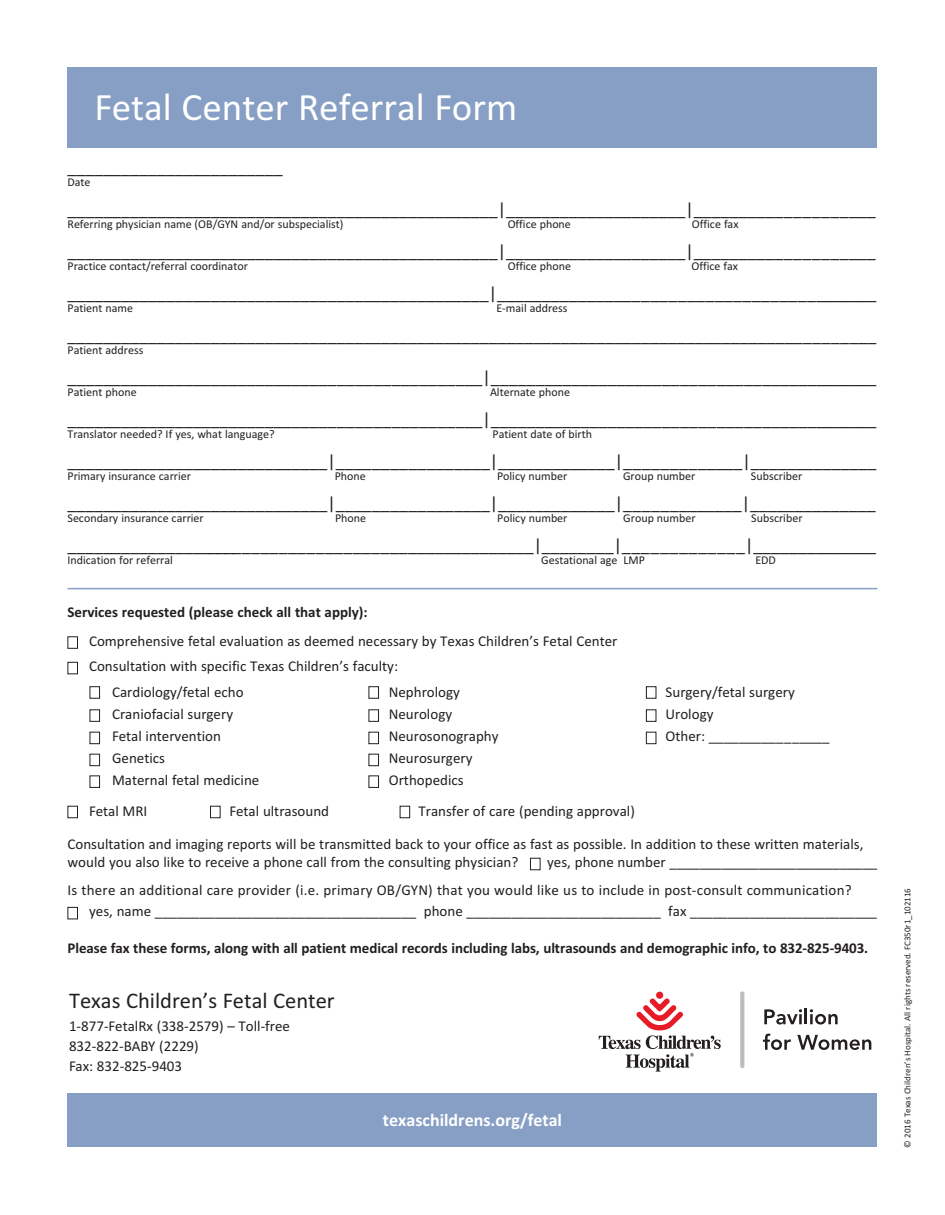
<style>
.page{position:relative;width:945px;height:1215px;background:#fff}
.page>*{position:absolute;margin:0;border:0;box-sizing:border-box;transform-origin:0 0}
.t1{font:39px "Calibri";color:#fff}
.t2{font:22.5px "Calibri";color:#231f20}
.t3{font:18px "Calibri";color:#231f20}
.t4{font:700 18px "Calibri";color:#fff}
.t5{font:15px/22.2px "Calibri";color:#231f20}
.t6{font:700 15px "Calibri";letter-spacing:-.005em;color:#231f20}
.t7{font:12px "Calibri";color:#231f20}
.t8{font:9px "Calibri";color:#231f20}
</style>
<div class="page">
<div style="left:68px;top:68px;width:809px;height:80px;background:#879fc5"></div>
<hr style="left:740px;top:991px;width:4px;height:77px;background:#bcbdc0;border-radius:2px">
<div style="left:656px;top:992px;width:7px;height:7px;background:#e71a27;border-radius:50%"></div>
<svg style="left:599px;top:999px;width:122px;height:73px"></svg>
<svg style="left:764px;top:1008px;width:74px;height:17px"></svg>
<svg style="left:763px;top:1034px;width:28px;height:16px"></svg>
<svg style="left:797px;top:1035px;width:74px;height:15px"></svg>
<div style="left:68px;top:1094px;width:809px;height:54px;background:#879fc5"></div>
<div style="left:68px;top:636px;width:10px;height:13px;border:1px solid #231f20"></div>
<div style="left:68px;top:662px;width:10px;height:12px;border:1px solid #231f20"></div>
<div style="left:68px;top:806px;width:10px;height:12px;border:1px solid #231f20"></div>
<div style="left:90px;top:686px;width:10px;height:13px;border:1px solid #231f20"></div>
<div style="left:90px;top:709px;width:10px;height:13px;border:1px solid #231f20"></div>
<div style="left:90px;top:732px;width:10px;height:12px;border:1px solid #231f20"></div>
<div style="left:90px;top:754px;width:10px;height:12px;border:1px solid #231f20"></div>
<div style="left:369px;top:686px;width:10px;height:13px;border:1px solid #231f20"></div>
<div style="left:369px;top:709px;width:10px;height:13px;border:1px solid #231f20"></div>
<div style="left:369px;top:732px;width:10px;height:12px;border:1px solid #231f20"></div>
<div style="left:369px;top:754px;width:10px;height:12px;border:1px solid #231f20"></div>
<div style="left:90px;top:775px;width:10px;height:13px;border:1px solid #231f20"></div>
<div style="left:369px;top:775px;width:10px;height:13px;border:1px solid #231f20"></div>
<div style="left:646px;top:686px;width:10px;height:13px;border:1px solid #231f20"></div>
<div style="left:646px;top:709px;width:10px;height:13px;border:1px solid #231f20"></div>
<div style="left:646px;top:732px;width:10px;height:12px;border:1px solid #231f20"></div>
<div style="left:530px;top:858px;width:10px;height:12px;border:1px solid #231f20"></div>
<div style="left:68px;top:907px;width:10px;height:12px;border:1px solid #231f20"></div>
<div style="left:210px;top:806px;width:11px;height:12px;border:1px solid #231f20"></div>
<div style="left:400px;top:806px;width:10px;height:12px;border:1px solid #231f20"></div>
<hr style="left:68px;top:588px;width:810px;height:1px;background:#879fc5">
<h1 class="t1" style="left:94px;top:83px;width:424px">Fetal Center Referral Form</h1>
<p class="t3" style="left:68px;top:156px;width:217px">________________________</p>
<p class="t7" style="left:68px;top:175px;width:25px">Date</p>
<p class="t3" style="left:68px;top:198px;width:810px">________________________________________________|____________________|____________________</p>
<p class="t7" style="left:68px;top:217px;width:278px">Referring physician name (OB/GYN and/or subspecialist)</p>
<p class="t7" style="left:508px;top:217px;width:65px">Office phone</p>
<p class="t7" style="left:692px;top:217px;width:48px">Office fax</p>
<p class="t3" style="left:68px;top:240px;width:810px">________________________________________________|____________________|____________________</p>
<p class="t7" style="left:68px;top:259px;width:182px">Practice contact/referral coordinator</p>
<p class="t7" style="left:508px;top:259px;width:65px">Office phone</p>
<p class="t7" style="left:692px;top:259px;width:48px">Office fax</p>
<p class="t3" style="left:68px;top:282px;width:810px">_______________________________________________|__________________________________________</p>
<p class="t7" style="left:68px;top:301px;width:67px">Patient name</p>
<p class="t7" style="left:497px;top:301px;width:73px">E-mail address</p>
<p class="t3" style="left:68px;top:324px;width:811px">__________________________________________________________________________________________</p>
<p class="t7" style="left:68px;top:343px;width:77px">Patient address</p>
<p class="t3" style="left:68px;top:366px;width:810px">______________________________________________|___________________________________________</p>
<p class="t7" style="left:68px;top:385px;width:71px">Patient phone</p>
<p class="t7" style="left:490px;top:385px;width:82px">Alternate phone</p>
<p class="t3" style="left:68px;top:408px;width:810px">______________________________________________|___________________________________________</p>
<p class="t7" style="left:68px;top:427px;width:209px">Translator needed? If yes, what language?</p>
<p class="t7" style="left:493px;top:427px;width:101px">Patient date of birth</p>
<p class="t3" style="left:68px;top:450px;width:810px">_____________________________|_________________|_____________|_____________|______________</p>
<p class="t7" style="left:68px;top:469px;width:125px">Primary insurance carrier</p>
<p class="t7" style="left:335px;top:469px;width:33px">Phone</p>
<p class="t7" style="left:497px;top:469px;width:72px">Policy number</p>
<p class="t7" style="left:623px;top:469px;width:74px">Group number</p>
<p class="t7" style="left:751px;top:469px;width:53px">Subscriber</p>
<p class="t3" style="left:68px;top:492px;width:810px">_____________________________|_________________|_____________|_____________|______________</p>
<p class="t7" style="left:68px;top:511px;width:138px">Secondary insurance carrier</p>
<p class="t7" style="left:335px;top:511px;width:33px">Phone</p>
<p class="t7" style="left:497px;top:511px;width:72px">Policy number</p>
<p class="t7" style="left:623px;top:511px;width:74px">Group number</p>
<p class="t7" style="left:751px;top:511px;width:53px">Subscriber</p>
<p class="t3" style="left:68px;top:534px;width:810px">____________________________________________________|________|_____________|______________</p>
<p class="t7" style="left:68px;top:553px;width:107px">Indication for referral</p>
<p class="t7" style="left:541px;top:553px;width:105px">Gestational age LMP</p>
<p class="t7" style="left:755px;top:553px;width:22px">EDD</p>
<p class="t6" style="left:68px;top:603px;width:302px">Services requested (please check all that apply):</p>
<p class="t5" style="left:89px;top:629px;width:530px;line-height:24.3px">Comprehensive fetal evaluation as deemed necessary by Texas Children’s Fetal Center<br>Consultation with specific Texas Children’s faculty:</p>
<p class="t5" style="left:112px;top:680px;width:149px">Cardiology/fetal echo<br>Craniofacial surgery<br>Fetal intervention<br>Genetics<br>Maternal fetal medicine</p>
<p class="t5" style="left:389px;top:680px;width:111px">Nephrology<br>Neurology<br>Neurosonography<br>Neurosurgery<br>Orthopedics</p>
<p class="t5" style="left:666px;top:680px;width:166px">Surgery/fetal surgery<br>Urology<br>Other: ________________</p>
<p class="t5" style="left:89px;top:800px;width:60px">Fetal MRI</p>
<p class="t5" style="left:229px;top:800px;width:101px">Fetal ultrasound</p>
<p class="t5" style="left:418px;top:800px;width:218px">Transfer of care (pending approval)</p>
<p class="t5" style="left:67px;top:835px;width:797px;line-height:18px">Consultation and imaging reports will be transmitted back to your office as fast as possible. In addition to these written materials, would you also like to receive a phone call from the consulting physician?</p>
<p class="t5" style="left:68px;top:878px;width:786px">Is there an additional care provider (i.e. primary OB/GYN) that you would like us to include in post-consult communication?</p>
<p class="t5" style="left:547px;top:850px;width:332px">yes, phone number ____________________________</p>
<p class="t5" style="left:89px;top:900px;width:790px">yes, name ___________________________________ phone __________________________ fax _________________________</p>
<p class="t6" style="left:68px;top:940px;width:802px">Please fax these forms, along with all patient medical records including labs, ultrasounds and demographic info, to 832-825-9403.</p>
<h2 class="t2" style="left:69px;top:987px;width:267px">Texas Children’s Fetal Center</h2>
<p class="t5" style="left:69px;top:1016px;width:223px;line-height:20.1px">1-877-FetalRx (338-2579) – Toll-free<br>832-822-BABY (2229)<br>Fax: 832-825-9403</p>
<p class="t4" style="left:383px;top:1109px;width:181px">texaschildrens.org/fetal</p>
<p class="t8" style="left:902px;top:1148px;width:261px;rotate:-90deg">© 2016 Texas Children’s Hospital. All rights reserved. FC350r1_102116</p>
</div>
